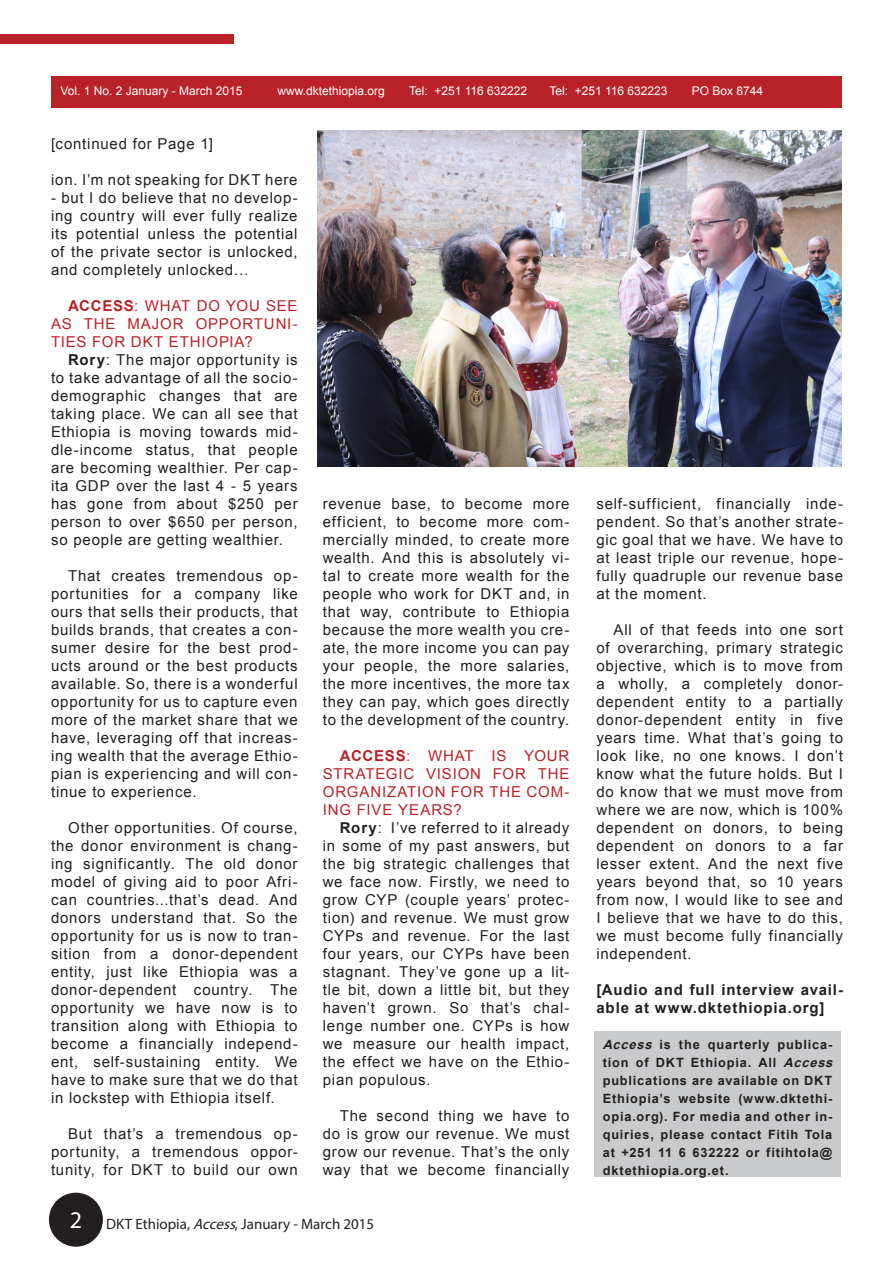
<style>
.page{position:relative;width:893px;height:1263px;background:#fff}
.page>*{position:absolute;margin:0;border:0;box-sizing:border-box;transform-origin:0 0}
.bodytext{font:15px/18px "Arial";letter-spacing:.055em;color:#231f20;text-align:justify}
.bodytext-2{font:15px/18px "Arial";letter-spacing:.055em;color:#b82128;text-align:justify}
.bodytext-3{font:700 15px/18px "Arial";letter-spacing:.06em;color:#231f20}
.t1{font:15px "Myriad Pro";color:#231f20}
.bodytext-4{font:700 12.75px/18px "Arial";letter-spacing:.065em;color:#231f20}
.t2{font:12px "Arial";color:#fff}
.s1{font-weight:700}
.s2{font-size:24px;color:#fff}
.s3{font-style:italic}
</style>
<div class="page">
<div style="left:49px;top:1193px;width:54px;height:54px;background:#231f20;border-radius:50%"></div>
<div style="left:51px;top:77px;width:791px;height:31px;background:#b92228"></div>
<div style="left:0;top:34px;width:234px;height:9px;background:#b92228"></div>
<img style="left:317px;top:130px;width:525px;height:337px">
<div style="left:594px;top:1031px;width:247px;height:145px;background:#c9cacc"></div>
<p class="t2" style="left:60px;top:82px;width:184px">Vol. 1 No. 2 January - March 2015</p>
<p class="t2" style="left:277px;top:82px;width:109px">www.dktethiopia.org</p>
<p class="t2" style="left:409px;top:82px;width:120px">Tel: +251 116 632222</p>
<p class="t2" style="left:549px;top:82px;width:120px">Tel: +251 116 632223</p>
<p class="t2" style="left:692px;top:82px;width:73px">PO Box 8744</p>
<p class="bodytext" style="left:51px;top:134px;width:164px">[continued for Page 1]</p>
<p class="bodytext" style="left:51px;top:170px;width:248px">ion. I’m not speaking for DKT here</p>
<p class="bodytext" style="left:51px;top:188px;width:248px">- but I do believe that no develop&shy;ing country will ever fully realize its potential unless the potential of the private sector is unlocked, and completely unlocked…</p>
<p class="bodytext-2" style="left:51px;top:296px;width:248px;text-indent:17px"><span class="s1">ACCESS</span>: WHAT DO YOU SEE AS THE MAJOR OPPORTUNI-TIES FOR DKT ETHIOPIA?</p>
<p class="bodytext" style="left:51px;top:350px;width:248px;text-indent:17px"><span class="s1">Rory</span>: The major opportunity is to take advantage of all the socio&shy;demographic changes that are taking place. We can all see that Ethiopia is moving towards mid&shy;dle-income status, that people are becoming wealthier. Per cap&shy;ita GDP over the last 4 - 5 years has gone from about $250 per person to over $650 per person, so people are getting wealthier.</p>
<p class="bodytext" style="left:51px;top:566px;width:248px;text-indent:17px">That creates tremendous op&shy;portunities for a company like ours that sells their products, that builds brands, that creates a con&shy;sumer desire for the best prod&shy;ucts around or the best products available. So, there is a wonderful opportunity for us to capture even more of the market share that we have, leveraging off that increas&shy;ing wealth that the average Ethio&shy;pian is experiencing and will con&shy;tinue to experience.</p>
<p class="bodytext" style="left:51px;top:818px;width:248px;text-indent:17px">Other opportunities. Of course, the donor environment is chang&shy;ing significantly. The old donor model of giving aid to poor Afri&shy;can countries...that’s dead. And donors understand that. So the opportunity for us is now to tran&shy;sition from a donor-dependent entity, just like Ethiopia was a donor-dependent country. The opportunity we have now is to transition along with Ethiopia to become a financially independ&shy;ent, self-sustaining entity. We have to make sure that we do that in lockstep with Ethiopia itself.</p>
<p class="bodytext" style="left:51px;top:1124px;width:248px;text-indent:17px">But that’s a tremendous op&shy;portunity, a tremendous oppor&shy;tunity, for DKT to build our own</p>
<p class="bodytext" style="left:323px;top:494px;width:248px">revenue base, to become more efficient, to become more com&shy;mercially minded, to create more wealth. And this is absolutely vi&shy;tal to create more wealth for the people who work for DKT and, in that way, contribute to Ethiopia because the more wealth you cre&shy;ate, the more income you can pay your people, the more salaries, the more incentives, the more tax they can pay, which goes directly to the development of the country.</p>
<p class="bodytext-2" style="left:323px;top:746px;width:248px;text-indent:17px"><span class="s1">ACCESS</span>: WHAT IS YOUR STRATEGIC VISION FOR THE ORGANIZATION FOR THE COM-ING FIVE YEARS?</p>
<p class="bodytext" style="left:323px;top:818px;width:248px;text-indent:17px"><span class="s1">Rory</span>: I’ve referred to it already in some of my past answers, but the big strategic challenges that we face now. Firstly, we need to grow CYP (couple years’ protec&shy;tion) and revenue. We must grow CYPs and revenue. For the last four years, our CYPs have been stagnant. They’ve gone up a lit&shy;tle bit, down a little bit, but they haven’t grown. So that’s chal&shy;lenge number one. CYPs is how we measure our health impact, the effect we have on the Ethio&shy;pian populous.</p>
<p class="bodytext" style="left:323px;top:1106px;width:248px;text-indent:17px">The second thing we have to do is grow our revenue. We must grow our revenue. That’s the only way that we become financially</p>
<p class="t1" style="left:70px;top:1214px;width:306px"><span class="s2">2</span> DKT Ethiopia, <span class="s3">Access</span>, January - March 2015</p>
<p class="bodytext" style="left:596px;top:494px;width:248px">self-sufficient, financially inde&shy;pendent. So that’s another strate&shy;gic goal that we have. We have to at least triple our revenue, hope&shy;fully quadruple our revenue base at the moment.</p>
<p class="bodytext" style="left:596px;top:620px;width:248px;text-indent:17px">All of that feeds into one sort of overarching, primary strategic objective, which is to move from a wholly, a completely donor&shy;dependent entity to a partially donor-dependent entity in five years time. What that’s going to look like, no one knows. I don’t know what the future holds. But I do know that we must move from where we are now, which is 100% dependent on donors, to being dependent on donors to a far lesser extent. And the next five years beyond that, so 10 years from now, I would like to see and I believe that we have to do this, we must become fully financially independent.</p>
<p class="bodytext-3" style="left:596px;top:981px;width:248px">[Audio and full interview avail&shy;able at www.dktethiopia.org]</p>
<p class="bodytext-4" style="left:603px;top:1035px;width:236px"><span class="s3">Access</span> is the quarterly publica&shy;tion of DKT Ethiopia. All <span class="s3">Access </span>publications are available on DKT<br>Ethiopia’s website (www.dktethi&shy;opia.org). For media and other in&shy;quiries, please contact Fitih Tola at +251 11 6 632222 or fitihtola@ dktethiopia.org.et.</p>
</div>
